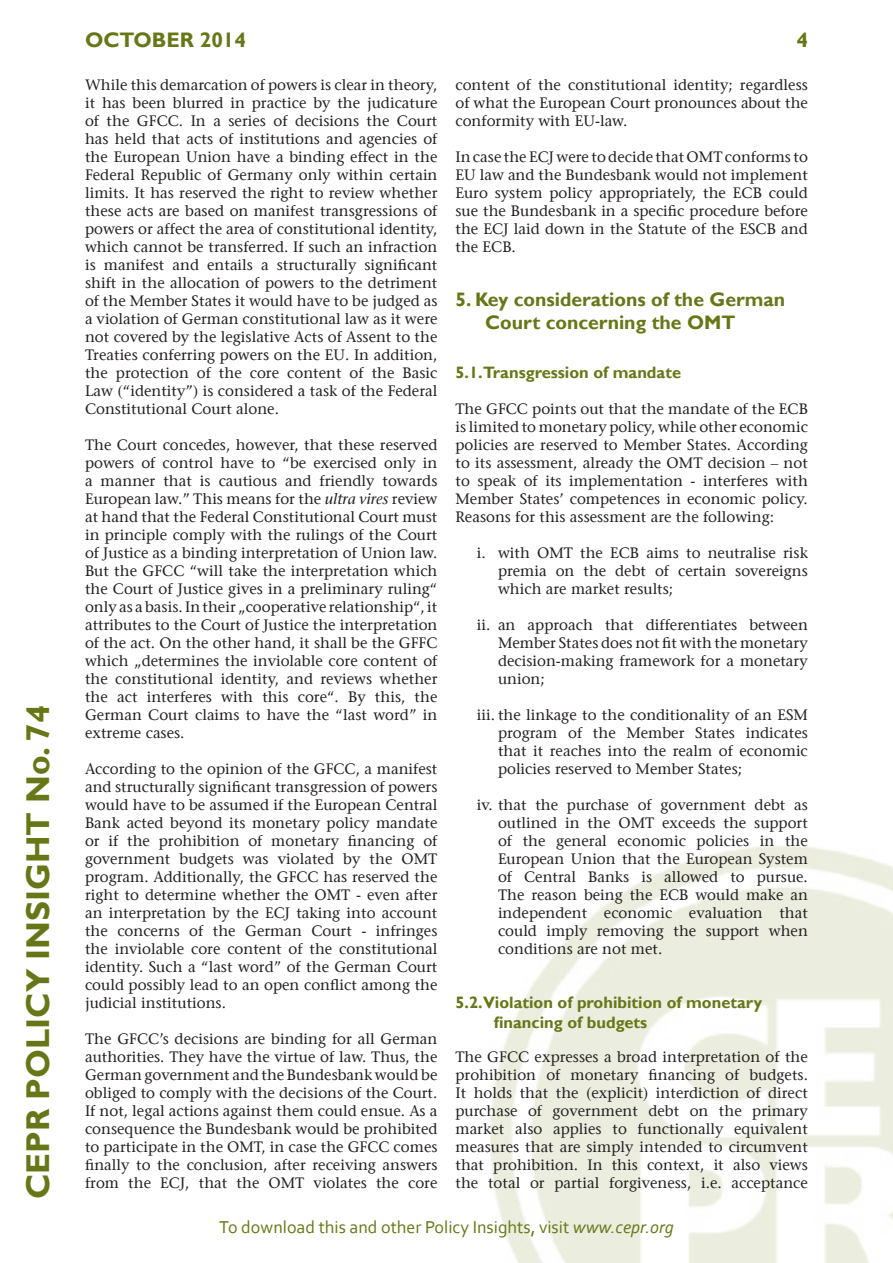
<style>
.page{position:relative;width:893px;height:1263px;background:#fff}
.page>*{position:absolute;margin:0;border:0;box-sizing:border-box;transform-origin:0 0}
.t1{font:700 33px "Gill Sans";color:#677717}
.t2{font:700 21px "Gill Sans";color:#677717}
.t3{font:700 19.5px/23.4px "Gill Sans";color:#677717}
.t4{font:18px "Corbel";color:#677717}
.t5{font:700 16.5px/19.8px "Gill Sans";color:#677717}
.t6{font:15px/18px "Stone Serif";color:#231f20;text-align:justify}
.s1{font-style:italic}
</style>
<div class="page">
<img style="left:490px;top:846px;width:403px;height:417px">
<h1 class="t1" style="left:18px;top:1199px;width:496px;rotate:-90deg">CEPR POLICY INSIGHT No. 74</h1>
<h2 class="t2" style="left:85px;top:28px;width:163px">OCTOBER 2014</h2>
<h2 class="t2" style="left:796px;top:28px;width:13px">4</h2>
<p class="t6" style="left:85px;top:76px;width:354px">While this demarcation of powers is clear in theory, it has been blurred in practice by the judicature of the GFCC. In a series of decisions the Court has held that acts of institutions and agencies of the European Union have a binding effect in the Federal Republic of Germany only within certain limits. It has reserved the right to review whether these acts are based on manifest transgressions of powers or affect the area of constitutional identity, which cannot be transferred. If such an infraction is manifest and entails a structurally significant shift in the allocation of powers to the detriment of the Member States it would have to be judged as a violation of German constitutional law as it were not covered by the legislative Acts of Assent to the Treaties conferring powers on the EU. In addition, the protection of the core content of the Basic Law (“identity”) is considered a task of the Federal Constitutional Court alone.</p>
<p class="t6" style="left:85px;top:436px;width:354px">The Court concedes, however, that these reserved powers of control have to “be exercised only in a manner that is cautious and friendly towards European law.” This means for the <span class="s1">ultra vires</span> review at hand that the Federal Constitutional Court must in principle comply with the rulings of the Court of Justice as a binding interpretation of Union law.<br>But the GFCC “will take the interpretation which the Court of Justice gives in a preliminary ruling“ only as a basis. In their „cooperative relationship“, it attributes to the Court of Justice the interpretation of the act. On the other hand, it shall be the GFFC which „determines the inviolable core content of the constitutional identity, and reviews whether the act interferes with this core“. By this, the German Court claims to have the “last word” in extreme cases.</p>
<p class="t6" style="left:85px;top:760px;width:354px">According to the opinion of the GFCC, a manifest and structurally significant transgression of powers would have to be assumed if the European Central Bank acted beyond its monetary policy mandate or if the prohibition of monetary financing of government budgets was violated by the OMT program. Additionally, the GFCC has reserved the right to determine whether the OMT - even after an interpretation by the ECJ taking into account the concerns of the German Court - infringes the inviolable core content of the constitutional identity. Such a “last word” of the German Court could possibly lead to an open conflict among the judicial institutions.</p>
<p class="t6" style="left:85px;top:1030px;width:354px">The GFCC’s decisions are binding for all German authorities. They have the virtue of law. Thus, the German government and the Bundesbank would be obliged to comply with the decisions of the Court.<br>If not, legal actions against them could ensue. As a consequence the Bundesbank would be prohibited to participate in the OMT, in case the GFCC comes finally to the conclusion, after receiving answers from the ECJ, that the OMT violates the core</p>
<p class="t6" style="left:455px;top:76px;width:354px">content of the constitutional identity; regardless of what the European Court pronounces about the conformity with EU-law.</p>
<p class="t6" style="left:455px;top:148px;width:354px">In case the ECJ were to decide that OMT conforms to EU law and the Bundesbank would not implement Euro system policy appropriately, the ECB could sue the Bundesbank in a specific procedure before the ECJ laid down in the Statute of the ESCB and the ECB.</p>
<h3 class="t3" style="left:485px;top:288px;width:302px;text-indent:-30px">5. Key considerations of the German<br>Court concerning the OMT</h3>
<p class="t5" style="left:455px;top:363px;width:227px">5.1.Transgression of mandate</p>
<p class="t6" style="left:455px;top:400px;width:354px">The GFCC points out that the mandate of the ECB is limited to monetary policy, while other economic policies are reserved to Member States. According to its assessment, already the OMT decision – not to speak of its implementation - interferes with Member States’ competences in economic policy.<br>Reasons for this assessment are the following:</p>
<p class="t6" style="left:498px;top:544px;width:311px;text-indent:-21px">i. with OMT the ECB aims to neutralise risk premia on the debt of certain sovereigns which are market results;</p>
<p class="t6" style="left:498px;top:616px;width:311px;text-indent:-21px">ii. an approach that differentiates between Member States does not fit with the monetary decision-making framework for a monetary union;</p>
<p class="t6" style="left:498px;top:706px;width:311px;text-indent:-21px">iii. the linkage to the conditionality of an ESM program of the Member States indicates that it reaches into the realm of economic policies reserved to Member States;</p>
<p class="t6" style="left:498px;top:796px;width:311px;text-indent:-21px">iv. that the purchase of government debt as outlined in the OMT exceeds the support of the general economic policies in the European Union that the European System of Central Banks is allowed to pursue.<br>The reason being the ECB would make an independent economic evaluation that could imply removing the support when conditions are not met.</p>
<p class="t5" style="left:494px;top:993px;width:270px;text-indent:-38px">5.2.Violation of prohibition of monetary financing of budgets</p>
<p class="t6" style="left:455px;top:1048px;width:354px">The GFCC expresses a broad interpretation of the prohibition of monetary financing of budgets.<br>It holds that the (explicit) interdiction of direct purchase of government debt on the primary market also applies to functionally equivalent measures that are simply intended to circumvent that prohibition. In this context, it also views the total or partial forgiveness, i.e. acceptance</p>
<p class="t4" style="left:219px;top:1216px;width:456px">To download this and other Policy Insights, visit <span class="s1">www.cepr.org</span></p>
</div>
